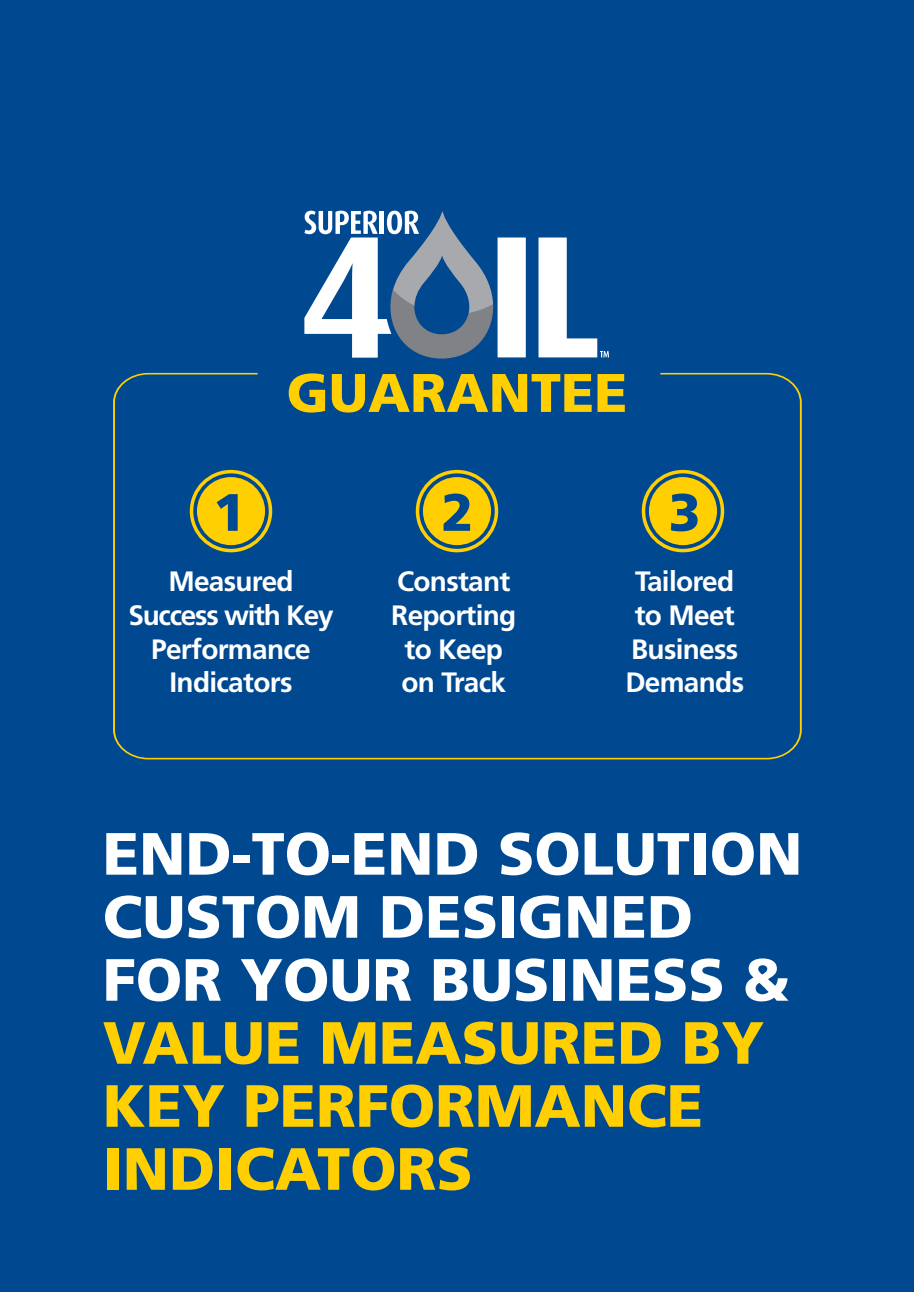
<style>
.page{position:relative;width:914px;height:1292px;background:#004990}
.page>*{position:absolute;margin:0;border:0;box-sizing:border-box;transform-origin:0 0}
.t1{font:900 59.5px/63px "Frutiger LT Std";color:#fff}
.Heading_2_-_Page_2{font:900 54.25px "Frutiger LT Std";color:#ffcf01}
.t2{font:900 52.5px "Frutiger LT Std";color:#004990}
.t3{font:700 28px/33.6px "Frutiger LT Std";letter-spacing:-.025em;color:#fff;text-align:center}
.s1{color:#ffcf01}
</style>
<div class="page">
<svg style="left:113px;top:373px;width:688px;height:386px"></svg>
<div style="left:197px;top:477px;width:68px;height:68px;background:#ffcf01;border-radius:50%"></div>
<div style="left:190px;top:470px;width:82px;height:82px;border:4px solid #ffcf01;border-radius:50%"></div>
<div style="left:423px;top:477px;width:68px;height:68px;background:#ffcf01;border-radius:50%"></div>
<div style="left:416px;top:470px;width:82px;height:82px;border:4px solid #ffcf01;border-radius:50%"></div>
<div style="left:649px;top:477px;width:68px;height:68px;background:#ffcf01;border-radius:50%"></div>
<div style="left:641px;top:470px;width:83px;height:82px;border:4px solid #ffcf01;border-radius:50%"></div>
<svg style="left:538px;top:237px;width:71px;height:120px"></svg>
<svg style="left:304px;top:211px;width:222px;height:148px"></svg>
<h2 class="Heading_2_-_Page_2" style="left:286px;top:360px;width:342px">GUARANTEE</h2>
<p class="t2" style="left:213px;top:481px;width:34px">1</p>
<p class="t2" style="left:441px;top:481px;width:34px">2</p>
<p class="t2" style="left:668px;top:481px;width:34px">3</p>
<p class="t3" style="left:128px;top:565px;width:207px">Measured<br>Success with Key<br>Performance<br>Indicators</p>
<p class="t3" style="left:391px;top:565px;width:127px">Constant<br>Reporting to Keep on Track</p>
<p class="t3" style="left:625px;top:565px;width:120px">Tailored to Meet<br>Business<br>Demands</p>
<p class="t1" style="left:103px;top:822px;width:701px">END-TO-END SOLUTION<br>CUSTOM DESIGNED<br>FOR YOUR BUSINESS &amp;<br><span class="s1">VALUE MEASURED BY<br>KEY PERFORMANCE<br>INDICATORS</span></p>
</div>
